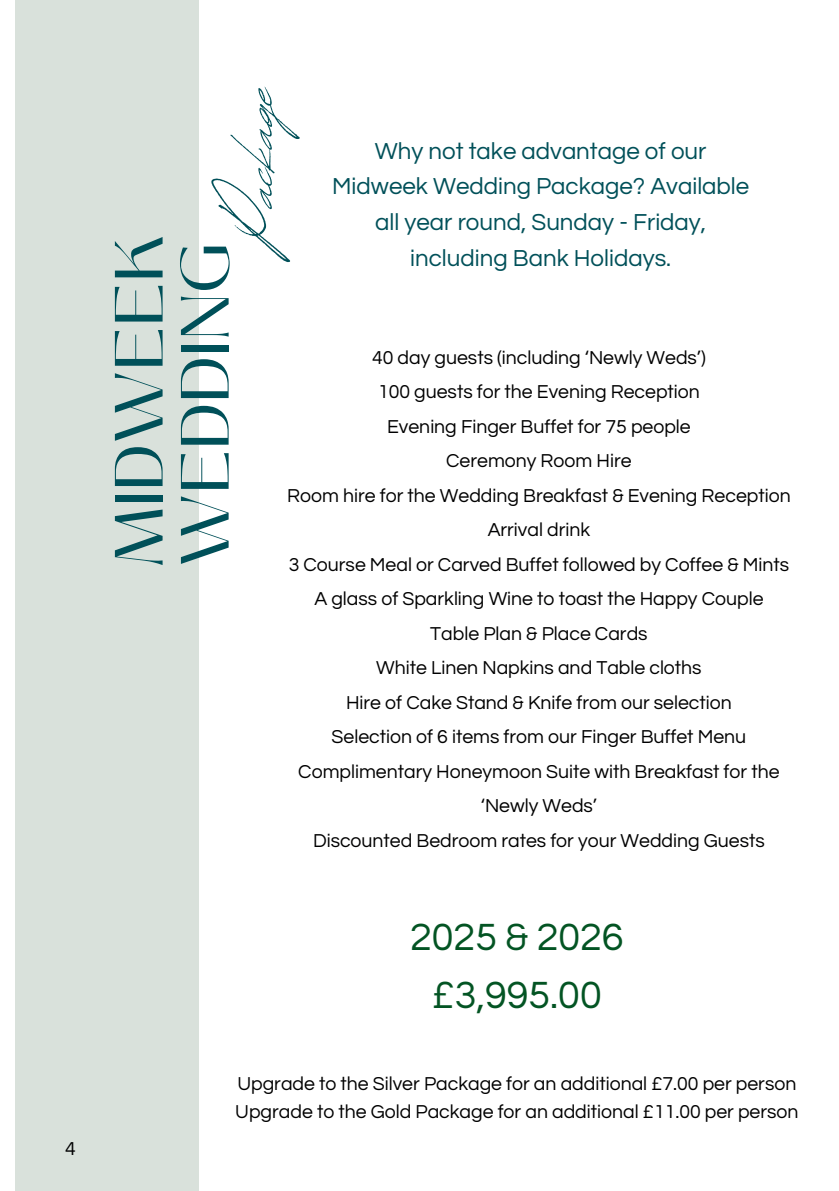
<style>
.page{position:relative;width:839px;height:1191px;background:#fff}
.page>*{position:absolute;margin:0;border:0;box-sizing:border-box;transform-origin:0 0}
.t1{font:79px "Revive 80 Signature";color:#005059}
.t2{font:67.8px/66px "Black Mango";color:#005059}
.t3{font:39.4px/58.4px "Questrial";color:#035423;text-align:center}
.t4{font:24px/36px "Questrial";color:#005059;text-align:center}
.t5{font:19.4px/34.4px "Questrial";color:#000001;text-align:center}
.t6{font:19.4px "Questrial";color:#000}
</style>
<div class="page">
<div style="left:16px;top:0;width:183px;height:1191px;background:#d9e1db"></div>
<p class="t5" style="left:65px;top:1132px;width:12px">4</p>
<p class="t1" style="left:198px;top:247px;width:163px;rotate:-90deg">Package</p>
<h4 class="t4" style="left:332px;top:133px;width:418px">Why not take advantage of our<br>Midweek Wedding Package? Available all year round, Sunday - Friday, including Bank Holidays.</h4>
<p class="t2" style="left:106px;top:567px;width:334px;rotate:-90deg">MIDWEEK<br>WEDDING</p>
<p class="t5" style="left:372px;top:341px;width:335px">40 day guests (including ‘Newly Weds’)</p>
<p class="t5" style="left:378px;top:375px;width:323px">100 guests for the Evening Reception</p>
<p class="t5" style="left:387px;top:410px;width:305px">Evening Finger Buffet for 75 people</p>
<p class="t5" style="left:446px;top:444px;width:187px">Ceremony Room Hire</p>
<p class="t5" style="left:287px;top:479px;width:505px">Room hire for the Wedding Breakfast &amp; Evening Reception</p>
<p class="t5" style="left:487px;top:513px;width:104px">Arrival drink</p>
<p class="t5" style="left:289px;top:548px;width:502px">3 Course Meal or Carved Buffet followed by Coffee &amp; Mints</p>
<p class="t5" style="left:314px;top:582px;width:450px">A glass of Sparkling Wine to toast the Happy Couple</p>
<p class="t5" style="left:430px;top:617px;width:219px">Table Plan &amp; Place Cards</p>
<p class="t5" style="left:376px;top:651px;width:327px">White Linen Napkins and Table cloths</p>
<p class="t5" style="left:346px;top:686px;width:387px">Hire of Cake Stand &amp; Knife from our selection</p>
<p class="t5" style="left:331px;top:720px;width:416px">Selection of 6 items from our Finger Buffet Menu</p>
<p class="t5" style="left:298px;top:755px;width:483px">Complimentary Honeymoon Suite with Breakfast for the ‘Newly Weds’</p>
<p class="t5" style="left:313px;top:824px;width:453px">Discounted Bedroom rates for your Wedding Guests</p>
<h3 class="t3" style="left:410px;top:909px;width:215px">2025 &amp; 2026 £3,995.00</h3>
<p class="t6" style="left:237px;top:1074px;width:560px">Upgrade to the Silver Package for an additional £7.00 per person</p>
<p class="t6" style="left:235px;top:1102px;width:564px">Upgrade to the Gold Package for an additional £11.00 per person</p>
</div>
